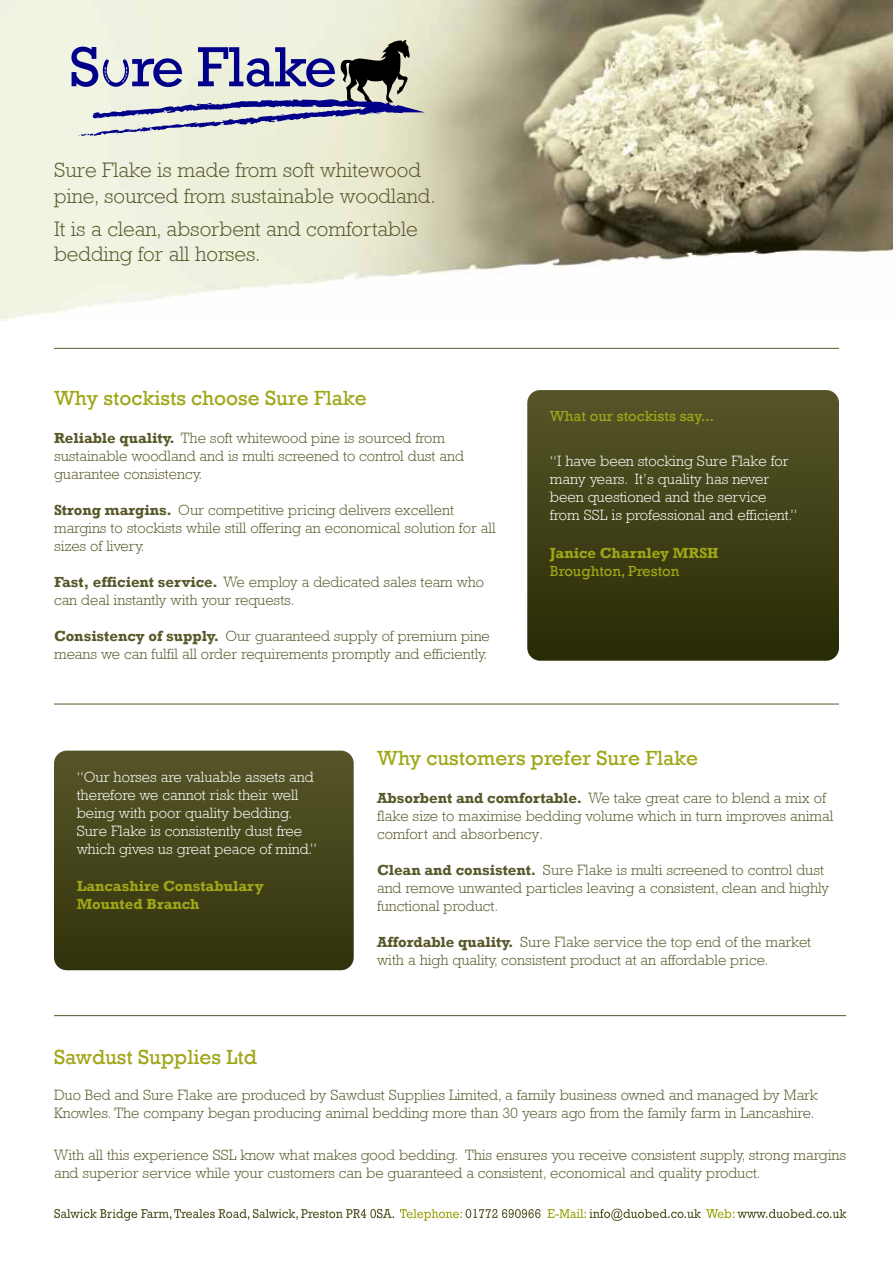
<style>
.page{position:relative;width:893px;height:1263px;background:#fff}
.page>*{position:absolute;margin:0;border:0;box-sizing:border-box;transform-origin:0 0}
.t1{font:300 21px/25.2px "Rockwell";color:#59582b}
.t2{font:21px "Rockwell";color:#9fa617}
.t3{font:300 15px/18px "Rockwell";color:#59582b}
.t4{font:300 15px/18px "Rockwell";color:#fff}
.t5{font:700 15px/18px "Rockwell";color:#9fa617}
.t6{font:15px "Rockwell";color:#9fa617}
.s1{font-weight:700}
</style>
<div class="page">
<img style="left:0;top:0;width:893px;height:321px">
<svg style="left:527px;top:390px;width:312px;height:271px;background:#404118"></svg>
<svg style="left:54px;top:751px;width:300px;height:219px;background:#44441a"></svg>
<hr style="left:54px;top:704px;width:785px;height:1px;background:#59582b">
<hr style="left:54px;top:348px;width:785px;height:1px;background:#59582b">
<hr style="left:54px;top:1015px;width:792px;height:1px;background:#59582b">
<svg style="left:548px;top:1208px;width:298px;height:13px"></svg>
<svg style="left:400px;top:1209px;width:140px;height:12px"></svg>
<svg style="left:54px;top:1209px;width:340px;height:12px"></svg>
<svg style="left:71px;top:40px;width:355px;height:97px;background:#b2b3bd"></svg>
<h1 class="t1" style="left:54px;top:157px;width:383px">Sure Flake is made from soft whitewood pine, sourced from sustainable woodland.</h1>
<h1 class="t1" style="left:54px;top:216px;width:365px">It is a clean, absorbent and comfortable bedding for all horses.</h1>
<h1 class="t2" style="left:54px;top:386px;width:314px">Why stockists choose Sure Flake</h1>
<p class="t3" style="left:54px;top:429px;width:411px"><span class="s1">Reliable quality.</span> The soft whitewood pine is sourced from sustainable woodland and is multi screened to control dust and guarantee consistency.</p>
<p class="t3" style="left:54px;top:501px;width:443px"><span class="s1">Strong margins.</span> Our competitive pricing delivers excellent margins to stockists while still offering an economical solution for all sizes of livery.</p>
<p class="t3" style="left:54px;top:573px;width:432px"><span class="s1">Fast, efficient service.</span> We employ a dedicated sales team who can deal instantly with your requests.</p>
<p class="t3" style="left:54px;top:627px;width:437px"><span class="s1">Consistency of supply.</span> Our guaranteed supply of premium pine means we can fulfil all order requirements promptly and efficiently.</p>
<p class="t6" style="left:550px;top:408px;width:166px">What our stockists say...</p>
<p class="t4" style="left:550px;top:452px;width:249px">“I have been stocking Sure Flake for many years. It’s quality has never been questioned and the service from SSL is professional and efficient.”</p>
<p class="t5" style="left:550px;top:544px;width:170px">Janice Charnley MRSH</p>
<p class="t6" style="left:550px;top:562px;width:131px">Broughton, Preston</p>
<p class="t4" style="left:77px;top:768px;width:242px">“Our horses are valuable assets and therefore we cannot risk their well being with poor quality bedding.<br>Sure Flake is consistently dust free which gives us great peace of mind.”</p>
<p class="t5" style="left:77px;top:877px;width:188px">Lancashire Constabulary<br>Mounted Branch</p>
<h1 class="t2" style="left:377px;top:746px;width:323px">Why customers prefer Sure Flake</h1>
<p class="t3" style="left:377px;top:788px;width:458px"><span class="s1">Absorbent and comfortable.</span> We take great care to blend a mix of flake size to maximise bedding volume which in turn improves animal comfort and absorbency.</p>
<p class="t3" style="left:377px;top:860px;width:454px"><span class="s1">Clean and consistent.</span> Sure Flake is multi screened to control dust and remove unwanted particles leaving a consistent, clean and highly functional product.</p>
<p class="t3" style="left:377px;top:932px;width:436px"><span class="s1">Affordable quality.</span> Sure Flake service the top end of the market with a high quality, consistent product at an affordable price.</p>
<h1 class="t2" style="left:54px;top:1044px;width:204px">Sawdust Supplies Ltd</h1>
<p class="t3" style="left:54px;top:1085px;width:765px">Duo Bed and Sure Flake are produced by Sawdust Supplies Limited, a family business owned and managed by Mark<br>Knowles. The company began producing animal bedding more than 30 years ago from the family farm in Lancashire.</p>
<p class="t3" style="left:54px;top:1145px;width:794px">With all this experience SSL know what makes good bedding. This ensures you receive consistent supply, strong margins and superior service while your customers can be guaranteed a consistent, economical and quality product.</p>
</div>
